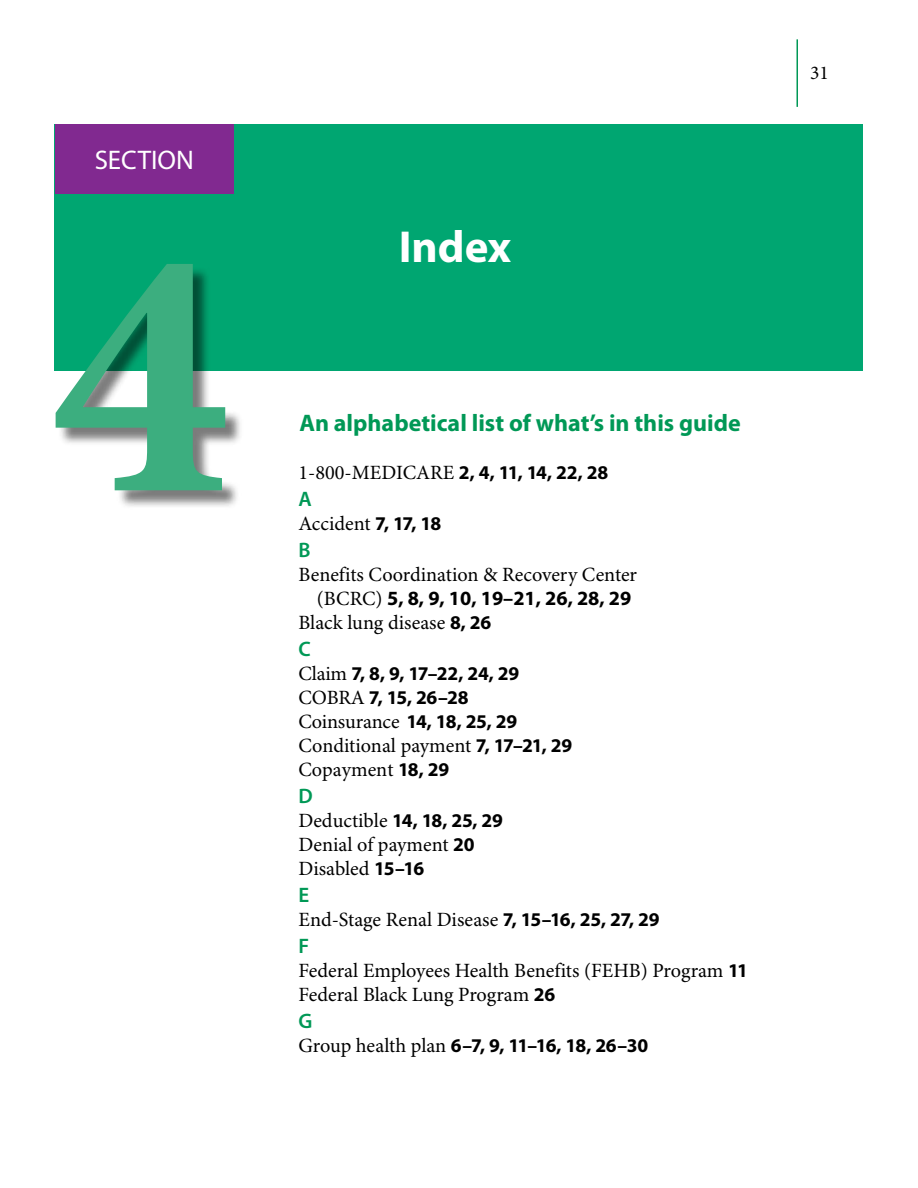
<style>
.page{position:relative;width:918px;height:1188px;background:#fff}
.page>*{position:absolute;margin:0;border:0;box-sizing:border-box;transform-origin:0 0}
.t1{font:700 360px "Minion Pro";color:#3cae7f}
.Section_Header{font:700 45px "Myriad Pro";color:#fff}
.t2{font:27px "Myriad Pro";color:#fff}
.Heading_2_No_Content{font:700 24px "Myriad Pro";color:#009856}
.t3{font:600 21px "Myriad Pro";color:#009856}
.t4{font:20.25px/24px "Minion Pro";color:#000;text-align:right}
.t5{font:700 19.5px "Myriad Pro";letter-spacing:-.015em;color:#000}
.t6{font:19.5px "Minion Pro";color:#000}
.s1{font-family:"Minion Pro";font-weight:400;font-size:20.25px}
.s2{font-family:"Myriad Pro";font-weight:700;font-size:19.5px}
.s3{font-family:"Myriad Pro";font-weight:700}
</style>
<div class="page">
<div style="left:55px;top:124px;width:808px;height:247px;background:#00a671"></div>
<hr style="left:796px;top:39px;width:2px;height:68px;background:#009856">
<div style="left:55px;top:124px;width:179px;height:70px;background:#812990"></div>
<div style="left:58px;top:267px;width:186px;height:242px;background:#000;opacity:.52"></div>
<h3 class="t2" style="left:95px;top:145px;width:101px">SECTION</h3>
<h1 class="t1" style="left:50px;top:160px;width:181px">4</h1>
<h1 class="Section_Header" style="left:399px;top:222px;width:114px">Index</h1>
<h2 class="Heading_2_No_Content" style="left:299px;top:409px;width:443px">An alphabetical list of what’s in this guide</h2>
<h2 class="t5" style="left:298px;top:461px;width:311px"><span class="s1">1-800-MEDICARE</span> 2, 4, 11, 14, 22, 28</h2>
<h2 class="t3" style="left:298px;top:487px;width:15px">A</h2>
<h2 class="t4" style="left:298px;top:512px;width:144px">Accident <span class="s2">7, 17, 18</span></h2>
<h2 class="t3" style="left:298px;top:538px;width:14px">B</h2>
<h2 class="t4" style="left:298px;top:563px;width:340px">Benefits Coordination &amp; Recovery Center (BCRC) <span class="s3">5, 8, 9, 10, 19–21, 26, 28, 29</span></h2>
<h2 class="t4" style="left:298px;top:611px;width:194px">Black lung disease <span class="s2">8, 26</span></h2>
<h2 class="t3" style="left:298px;top:637px;width:14px">C</h2>
<h2 class="t5" style="left:298px;top:662px;width:222px"><span class="s1">Claim</span> 7, 8, 9, 17–22, 24, 29</h2>
<h2 class="t5" style="left:298px;top:686px;width:172px"><span class="s1">COBRA</span> 7, 15, 26–28</h2>
<h2 class="t4" style="left:298px;top:710px;width:220px">Coinsurance <span class="s2">14, 18, 25, 29</span></h2>
<h2 class="t4" style="left:298px;top:734px;width:275px">Conditional payment <span class="s2">7, 17–21, 29</span></h2>
<h2 class="t4" style="left:298px;top:758px;width:152px">Copayment <span class="s2">18, 29</span></h2>
<h2 class="t3" style="left:298px;top:784px;width:16px">D</h2>
<h2 class="t5" style="left:298px;top:809px;width:206px"><span class="s1">Deductible</span> 14, 18, 25, 29</h2>
<h2 class="t4" style="left:298px;top:833px;width:178px">Denial of payment <span class="s2">20</span></h2>
<h2 class="t4" style="left:298px;top:857px;width:127px">Disabled <span class="s2">15–16</span></h2>
<h2 class="t3" style="left:298px;top:883px;width:12px">E</h2>
<h2 class="t4" style="left:298px;top:908px;width:363px">End-Stage Renal Disease <span class="s2">7, 15–16, 25, 27, 29</span></h2>
<h2 class="t3" style="left:298px;top:934px;width:12px">F</h2>
<h2 class="t4" style="left:298px;top:959px;width:451px">Federal Employees Health Benefits (FEHB) Program <span class="s2">11</span></h2>
<h2 class="t4" style="left:298px;top:983px;width:258px">Federal Black Lung Program <span class="s2">26</span></h2>
<h2 class="t3" style="left:298px;top:1009px;width:15px">G</h2>
<h2 class="t5" style="left:298px;top:1034px;width:351px"><span class="s1">Group health plan</span> 6–7, 9, 11–16, 18, 26–30</h2>
<p class="t6" style="left:810px;top:61px;width:20px">31</p>
</div>
